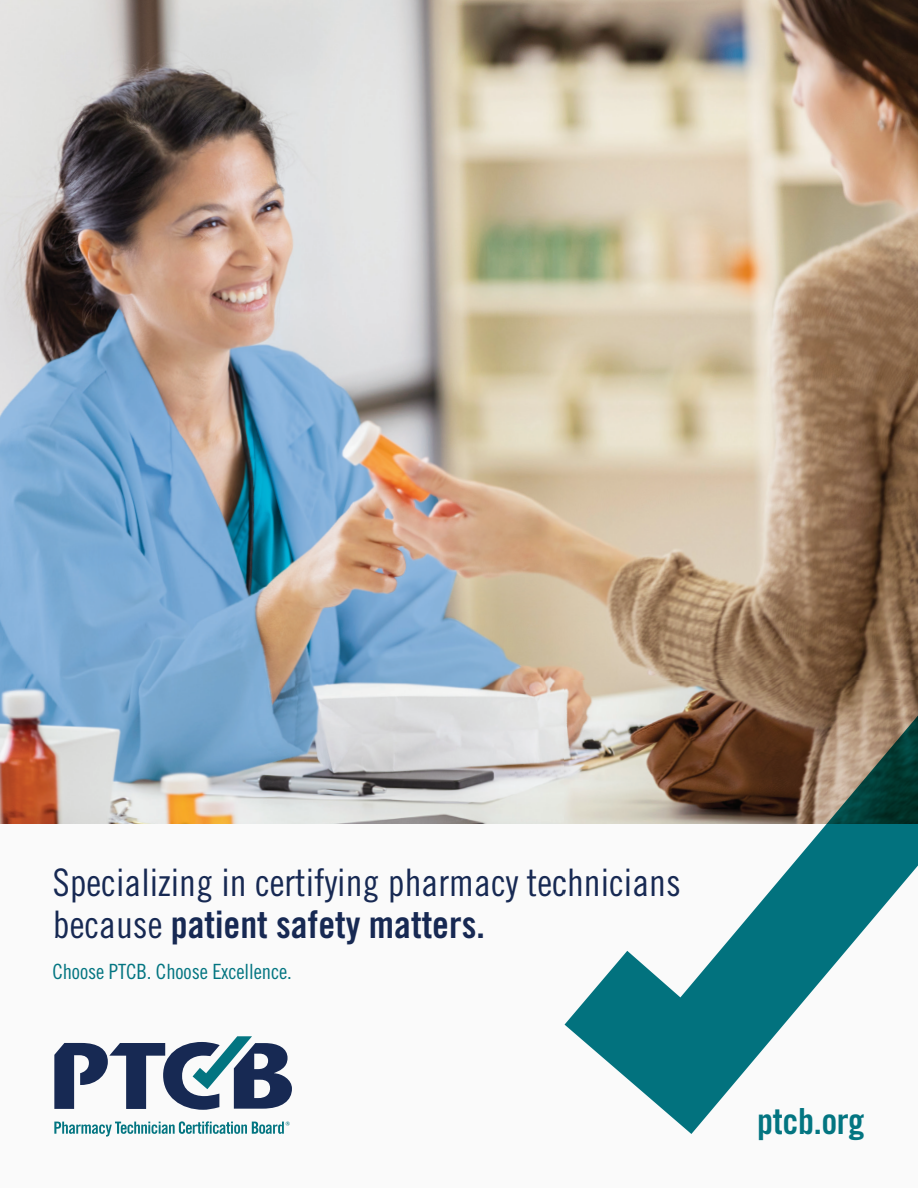
<style>
.page{position:relative;width:918px;height:1188px;background:#fafafa}
.page>*{position:absolute;margin:0;border:0;box-sizing:border-box;transform-origin:0 0}
.t1{font:37.95px/41.4px "Trade Gothic Cond Eighteen";color:#172953}
.t2{font:36px "Trade Gothic Bold Cond Twenty";letter-spacing:-.01em;color:#037581}
.t3{font:21px "Trade Gothic Cond Eighteen";letter-spacing:-.005em;color:#037581}
.s1{font-family:"Trade Gothic Bold Cond Twenty"}
</style>
<div class="page">
<img style="left:0;top:0;width:918px;height:824px">
<svg style="left:565px;top:680px;width:353px;height:454px"></svg>
<svg style="left:54px;top:1121px;width:236px;height:16px"></svg>
<svg style="left:54px;top:1036px;width:238px;height:74px"></svg>
<p class="t1" style="left:53px;top:862px;width:629px">Specializing in certifying pharmacy technicians because <span class="s1">patient safety matters.</span></p>
<p class="t3" style="left:52px;top:959px;width:241px">Choose PTCB. Choose Excellence.</p>
<p class="t2" style="left:757px;top:1099px;width:109px">ptcb.org</p>
</div>
